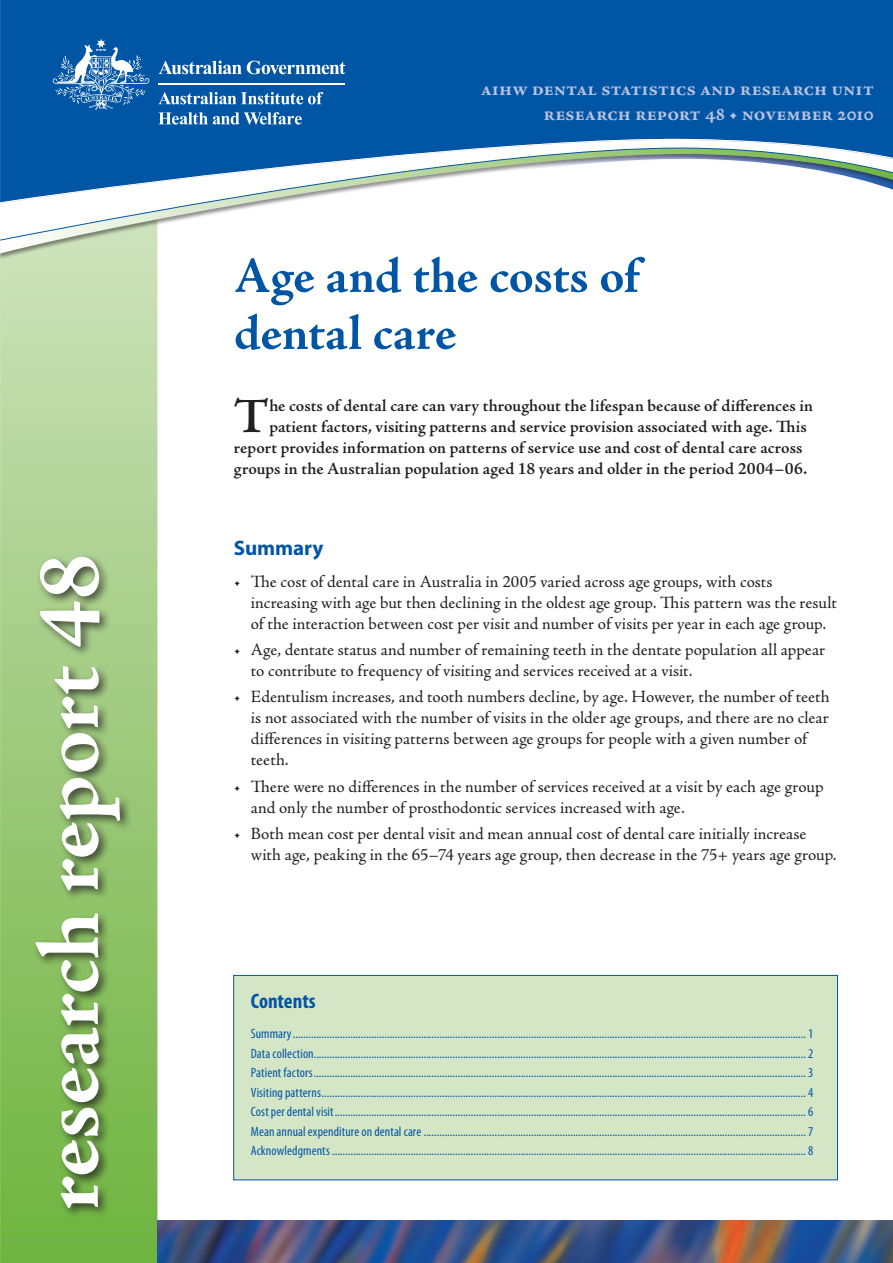
<style>
.page{position:relative;width:893px;height:1263px;background:#fff}
.page>*{position:absolute;margin:0;border:0;box-sizing:border-box;transform-origin:0 0}
.t1{font:700 90px "Adobe Jenson Pro";letter-spacing:-.005em;color:#fff}
.t2{font:700 51px/57px "Adobe Jenson Pro";letter-spacing:-.01em;color:#0155a5}
.t3{font:600 49.5px "Adobe Jenson Pro";color:#231f20}
.t4{font:700 condensed 21px "Myriad Pro";letter-spacing:-.005em;color:#0155a5}
.t5{font:700 21px "Myriad Pro";letter-spacing:-.005em;color:#0155a5}
.t6{font:700 20.25px/24.3px "Adobe Jenson Pro";color:#b9c2e1;text-align:right}
.t7{font:17.25px/21px "Adobe Jenson Pro";color:#231f20}
.t8{font:600 17.25px "Adobe Jenson Pro";color:#231f20}
.t9{font:condensed 13.5px/19.5px "Myriad Pro";letter-spacing:.01em;color:#0155a5;text-align:justify}
</style>
<div class="page">
<svg style="left:0;top:260px;width:157px;height:1003px;background:#a4cd85"></svg>
<div style="left:0;top:148px;width:893px;height:112px;background:#231f20;opacity:.5"></div>
<svg style="left:0;top:241px;width:893px;height:12px"></svg>
<div style="left:0;top:0;width:893px;height:136px;background:#0155a5"></div>
<svg style="left:0;top:136px;width:893px;height:11px;background:#2d72b4"></svg>
<svg style="left:158px;top:61px;width:187px;height:13px"></svg>
<svg style="left:53px;top:39px;width:97px;height:71px;background:#3b7cb9"></svg>
<hr style="left:158px;top:83px;width:187px;height:2px;background:#fff">
<svg style="left:158px;top:92px;width:165px;height:12px"></svg>
<svg style="left:158px;top:112px;width:144px;height:13px"></svg>
<svg style="left:0;top:147px;width:893px;height:94px"></svg>
<img style="left:157px;top:1220px;width:736px;height:43px">
<div style="left:32px;top:553px;width:99px;height:665px;background:#231f20;opacity:.75"></div>
<div style="left:234px;top:975px;width:603px;height:205px;background:#d5e6c7"></div>
<div style="left:233px;top:975px;width:605px;height:205px;border:1px solid #0155a5"></div>
<h1 class="t1" style="left:18px;top:1210px;width:659px;rotate:-90deg">research report 48</h1>
<h3 class="t6" style="left:481px;top:77px;width:395px">AIHW Dental Statistics and Research Unit<br>Research report 48 • November 2010</h3>
<h2 class="t2" style="left:234px;top:248px;width:407px">Age and the costs of dental care</h2>
<h3 class="t3" style="left:234px;top:389px;width:37px">T</h3>
<p class="t8" style="left:269px;top:396px;width:545px">he costs of dental care can vary throughout the lifespan because of differences in</p>
<p class="t8" style="left:269px;top:417px;width:539px">patient factors, visiting patterns and service provision associated with age. This</p>
<p class="t8" style="left:234px;top:438px;width:570px">report provides information on patterns of service use and cost of dental care across</p>
<p class="t8" style="left:234px;top:459px;width:575px">groups in the Australian population aged 18 years and older in the period 2004–06.</p>
<h3 class="t5" style="left:234px;top:535px;width:91px">Summary</h3>
<p class="t7" style="left:251px;top:571px;width:587px;text-indent:-17px">• The cost of dental care in Australia in 2005 varied across age groups, with costs increasing with age but then declining in the oldest age group. This pattern was the result of the interaction between cost per visit and number of visits per year in each age group.</p>
<p class="t7" style="left:251px;top:639px;width:576px;text-indent:-17px">• Age, dentate status and number of remaining teeth in the dentate population all appear to contribute to frequency of visiting and services received at a visit.</p>
<p class="t7" style="left:251px;top:687px;width:580px;text-indent:-17px">• Edentulism increases, and tooth numbers decline, by age. However, the number of teeth is not associated with the number of visits in the older age groups, and there are no clear differences in visiting patterns between age groups for people with a given number of teeth.</p>
<p class="t7" style="left:251px;top:776px;width:574px;text-indent:-17px">• There were no differences in the number of services received at a visit by each age group and only the number of prosthodontic services increased with age.</p>
<p class="t7" style="left:251px;top:823px;width:587px;text-indent:-17px">• Both mean cost per dental visit and mean annual cost of dental care initially increase with age, peaking in the 65–74 years age group, then decrease in the 75+ years age group.</p>
<h3 class="t4" style="left:251px;top:988px;width:66px">Contents</h3>
<p class="t9" style="left:251px;top:1024px;width:564px">Summary..................................................................................................................................................................................................... 1<br>Data collection............................................................................................................................................................................................ 2<br>Patient factors............................................................................................................................................................................................. 3<br>Visiting patterns.......................................................................................................................................................................................... 4<br>Cost per dental visit..................................................................................................................................................................................... 6<br>Mean annual expenditure on dental care................................................................................................................................................... 7<br>Acknowledgments......................................................................................................................................................................................8</p>
</div>
